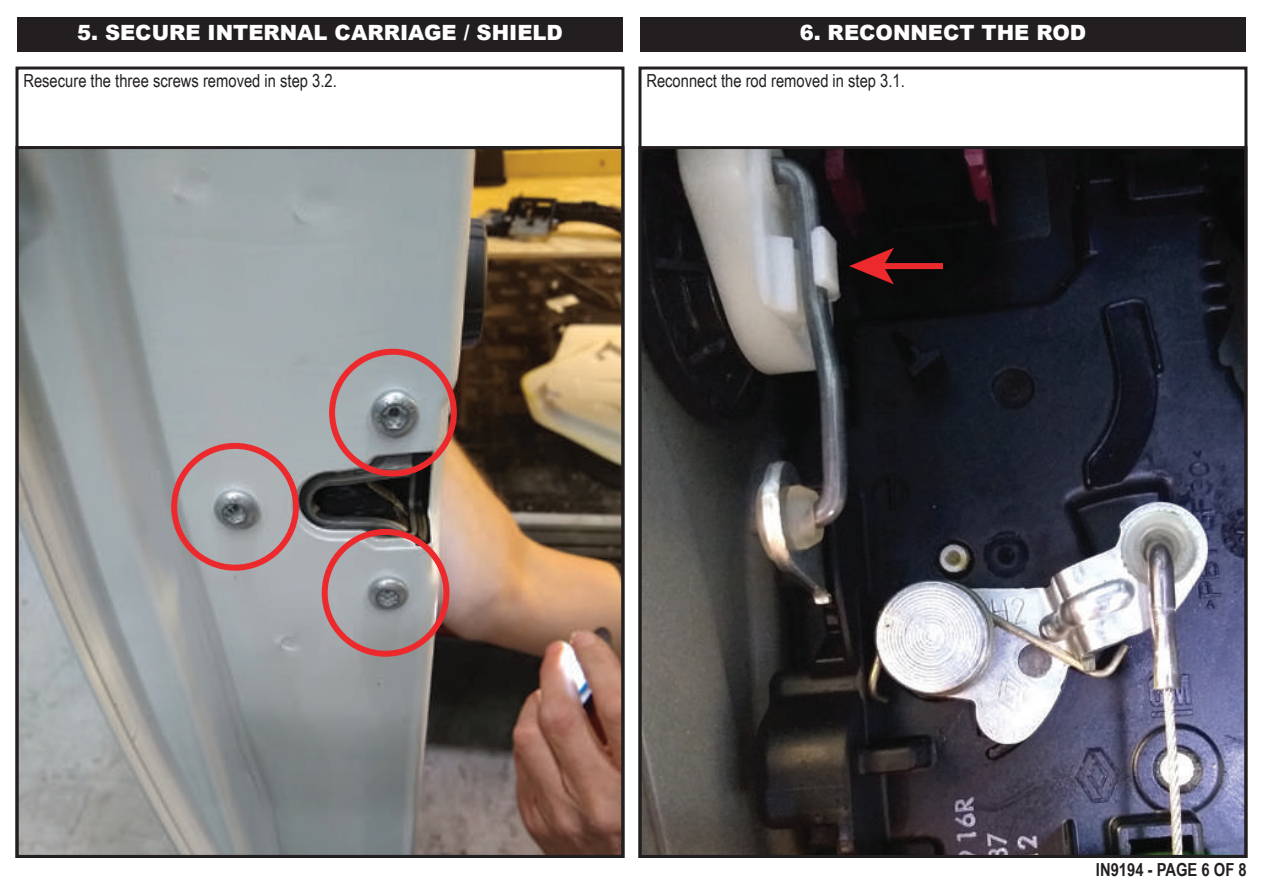
<style>
.page{position:relative;width:1263px;height:893px;background:#fff}
.page>*{position:absolute;margin:0;border:0;box-sizing:border-box;transform-origin:0 0}
.t1{font:900 21px "Arial";color:#fff}
.t2{font:18px "Arial Narrow";color:#231f20}
.t3{font:700 18px "Arial Narrow";color:#231f20}
</style>
<div class="page">
<img style="left:20px;top:150px;width:600px;height:704px">
<img style="left:642px;top:150px;width:601px;height:704px">
<div style="left:640px;top:17px;width:606px;height:34px;background:#231f20"></div>
<div style="left:638px;top:67px;width:609px;height:791px;border:3px solid #231f20"></div>
<div style="left:17px;top:17px;width:606px;height:34px;background:#231f20"></div>
<div style="left:16px;top:67px;width:608px;height:791px;border:3px solid #231f20"></div>
<div style="left:881px;top:263px;width:62px;height:6px;background:#ec2a2d"></div>
<svg style="left:849px;top:248px;width:45px;height:36px;background:#691819"></svg>
<div style="left:329px;top:349px;width:128px;height:127px;border:6px solid #ec2a2d;border-radius:50%"></div>
<div style="left:171px;top:443px;width:128px;height:128px;border:6px solid #ec2a2d;border-radius:50%"></div>
<div style="left:322px;top:529px;width:127px;height:128px;border:6px solid #ec2a2d;border-radius:50%"></div>
<p class="t1" style="left:77px;top:18px;width:487px">5. SECURE INTERNAL CARRIAGE / SHIELD</p>
<p class="t2" style="left:23px;top:68px;width:315px">Resecure the three screws removed in step 3.2.</p>
<p class="t1" style="left:800px;top:18px;width:288px">6. RECONNECT THE ROD</p>
<p class="t2" style="left:646px;top:68px;width:260px">Reconnect the rod removed in step 3.1.</p>
<p class="t3" style="left:1096px;top:856px;width:152px">IN9194 - PAGE 6 OF 8</p>
</div>
